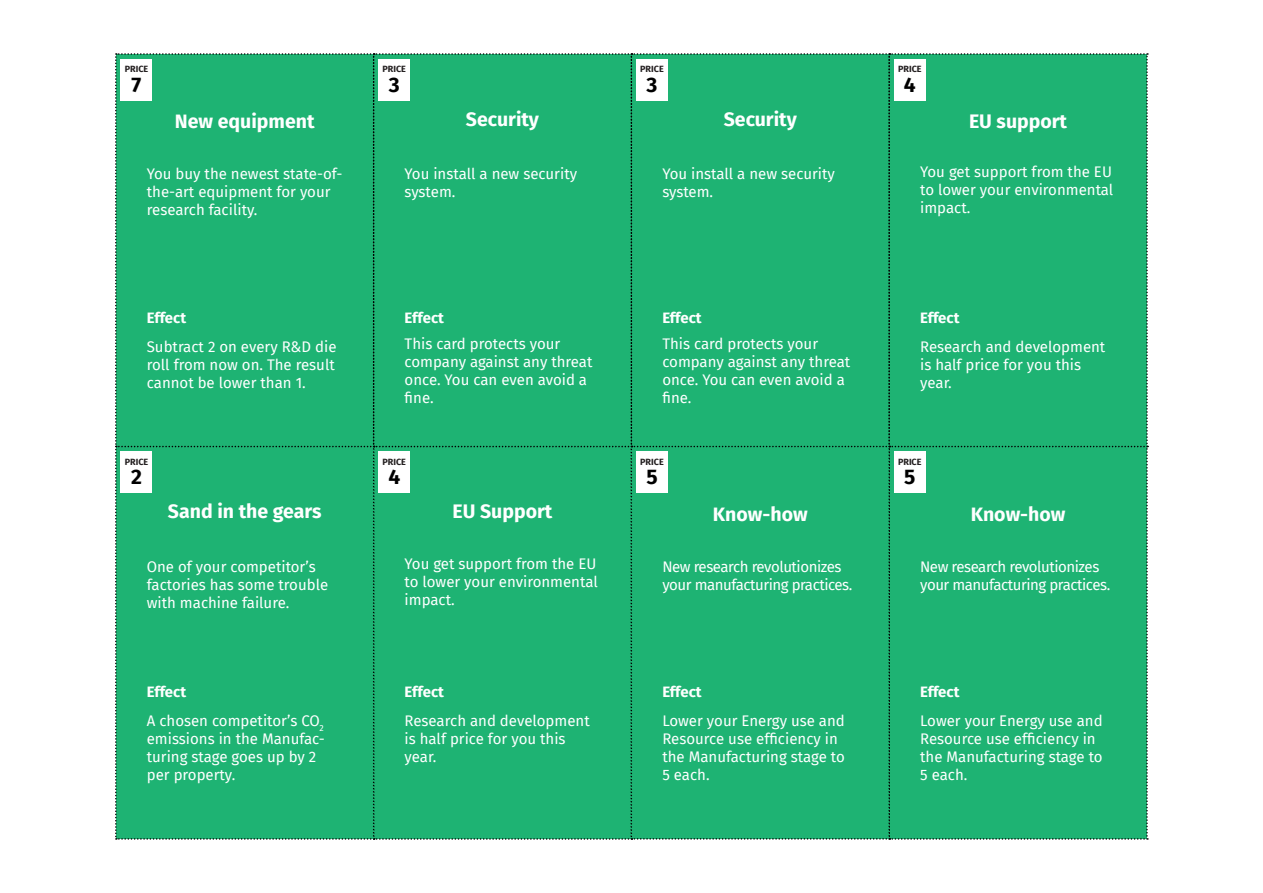
<style>
.page{position:relative;width:1263px;height:893px;background:#fff}
.page>*{position:absolute;margin:0;border:0;box-sizing:border-box;transform-origin:0 0}
.t1{font:700 21px "Fira Sans";color:#000}
.t2{font:700 19.5px "Fira Sans";color:#fff}
.t3{font:15px/18px "Fira Sans";color:#fff}
.t4{font:15px/18px "Fira Sans";letter-spacing:-.03em;color:#fff}
.t5{font:700 15px "Fira Sans";color:#fff}
.t6{font:700 9px "Fira Sans";color:#231f20}
</style>
<div class="page">
<div style="left:115px;top:53px;width:1033px;height:787px;background:#1eb373"></div>
<p class="t6" style="left:125px;top:62px;width:25px">PRICE</p>
<p class="t6" style="left:382px;top:62px;width:25px">PRICE</p>
<p class="t6" style="left:640px;top:62px;width:25px">PRICE</p>
<p class="t6" style="left:898px;top:62px;width:25px">PRICE</p>
<p class="t1" style="left:132px;top:67px;width:11px">7</p>
<p class="t1" style="left:389px;top:67px;width:12px">3</p>
<p class="t1" style="left:647px;top:67px;width:12px">3</p>
<p class="t1" style="left:904px;top:67px;width:13px">4</p>
<p class="t2" style="left:175px;top:105px;width:141px">New equipment</p>
<p class="t3" style="left:147px;top:165px;width:197px">You buy the newest state-of&shy;the-art equipment for your research facility.</p>
<p class="t5" style="left:147px;top:305px;width:41px">Effect</p>
<p class="t3" style="left:147px;top:337px;width:191px;text-align:justify">Subtract 2 on every R&amp;D die roll from now on. The result cannot be lower than 1.</p>
<p class="t2" style="left:466px;top:102px;width:75px">Security</p>
<p class="t2" style="left:724px;top:102px;width:75px">Security</p>
<p class="t2" style="left:969px;top:105px;width:100px">EU support</p>
<p class="t3" style="left:405px;top:165px;width:174px">You install a new security system.</p>
<p class="t3" style="left:662px;top:165px;width:174px">You install a new security system.</p>
<p class="t3" style="left:920px;top:162px;width:195px;text-align:justify">You get support from the EU to lower your environmental impact.</p>
<p class="t5" style="left:405px;top:305px;width:41px">Effect</p>
<p class="t5" style="left:662px;top:305px;width:41px">Effect</p>
<p class="t5" style="left:920px;top:305px;width:41px">Effect</p>
<p class="t3" style="left:405px;top:335px;width:189px">This card protects your company against any threat once. You can even avoid a fine.</p>
<p class="t3" style="left:662px;top:335px;width:189px">This card protects your company against any threat once. You can even avoid a fine.</p>
<p class="t3" style="left:920px;top:337px;width:187px">Research and development is half price for you this year.</p>
<p class="t6" style="left:125px;top:454px;width:25px">PRICE</p>
<p class="t6" style="left:640px;top:454px;width:25px">PRICE</p>
<p class="t1" style="left:131px;top:459px;width:12px">2</p>
<p class="t6" style="left:382px;top:454px;width:25px">PRICE</p>
<p class="t1" style="left:388px;top:459px;width:13px">4</p>
<p class="t1" style="left:646px;top:459px;width:13px">5</p>
<p class="t6" style="left:898px;top:454px;width:25px">PRICE</p>
<p class="t1" style="left:904px;top:459px;width:13px">5</p>
<p class="t2" style="left:168px;top:495px;width:155px">Sand in the gears</p>
<p class="t3" style="left:147px;top:557px;width:183px">One of your competitor’s factories has some trouble with machine failure.</p>
<p class="t2" style="left:452px;top:495px;width:101px">EU Support</p>
<p class="t3" style="left:405px;top:555px;width:195px;text-align:justify">You get support from the EU to lower your environmental impact.</p>
<p class="t2" style="left:713px;top:498px;width:96px">Know-how</p>
<p class="t4" style="left:662px;top:557px;width:192px">New research revolutionizes your manufacturing practices.</p>
<p class="t2" style="left:971px;top:498px;width:96px">Know-how</p>
<p class="t4" style="left:920px;top:557px;width:192px">New research revolutionizes your manufacturing practices.</p>
<p class="t5" style="left:147px;top:679px;width:41px">Effect</p>
<p class="t5" style="left:405px;top:679px;width:41px">Effect</p>
<p class="t5" style="left:662px;top:679px;width:41px">Effect</p>
<p class="t5" style="left:920px;top:679px;width:41px">Effect</p>
<p class="t3" style="left:147px;top:711px;width:180px">A chosen competitor’s CO<sub>2 </sub>emissions in the Manufac&shy;turing stage goes up by 2 per property.</p>
<p class="t3" style="left:405px;top:711px;width:187px">Research and development is half price for you this year.</p>
<p class="t3" style="left:662px;top:711px;width:184px">Lower your Energy use and<br>Resource use efficiency in the Manufacturing stage to<br>5 each.</p>
<p class="t3" style="left:920px;top:711px;width:184px">Lower your Energy use and<br>Resource use efficiency in the Manufacturing stage to<br>5 each.</p>
</div>
